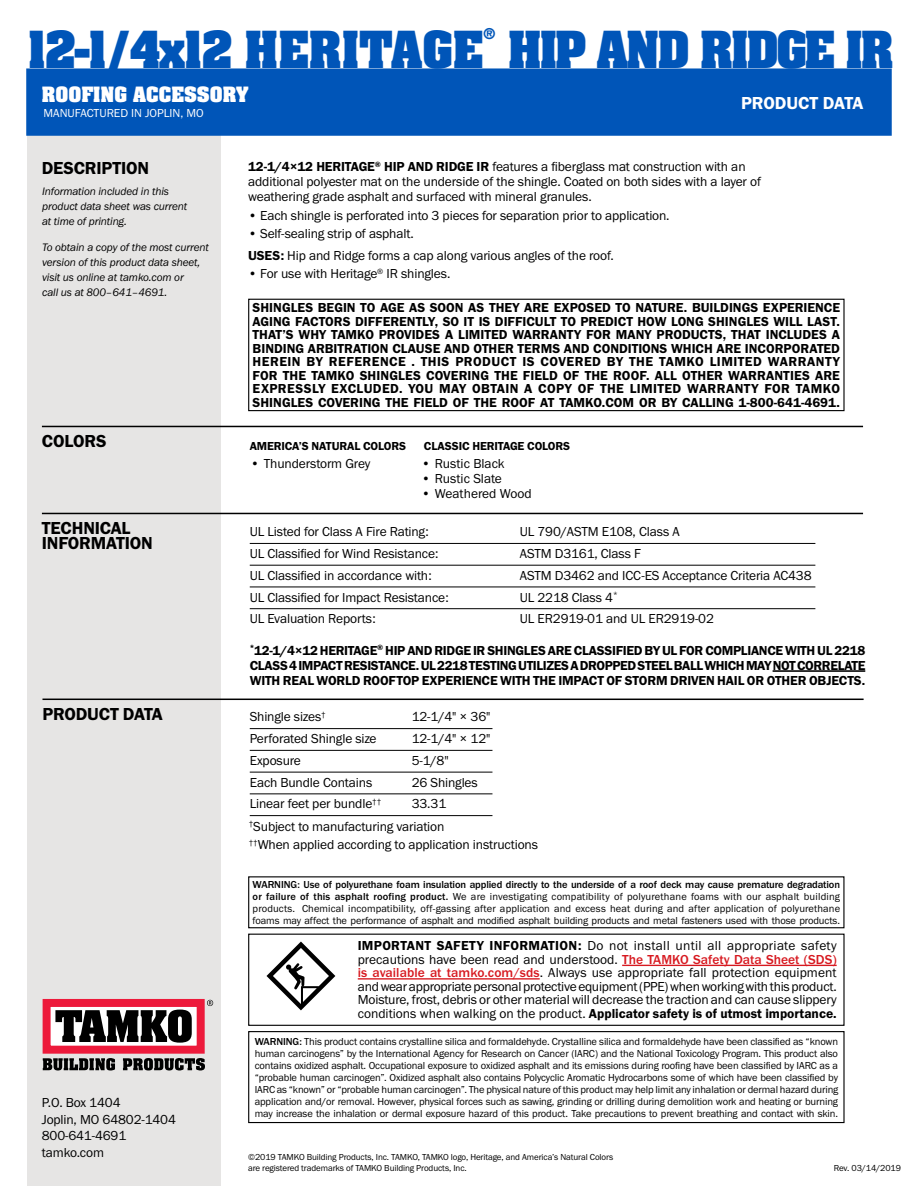
<style>
.page{position:relative;width:918px;height:1188px;background:#fff}
.page>*{position:absolute;margin:0;border:0;box-sizing:border-box;transform-origin:0 0}
.t1{font:700 43.5px "Aachen Std";color:#0055b8}
.t2{font:700 43.5px "Aachen Std";letter-spacing:-.04em;color:#0055b8}
.t3{font:18px/15px "Franklin Gothic URW Dem";letter-spacing:-.01em;color:#000}
.t4{font:18px "Myriad";letter-spacing:.02em;color:#000}
.t5{font:700 18px "Aachen Std";color:#fff}
.t6{font:18px "Franklin Gothic URW Dem";letter-spacing:-.01em;color:#fff}
.t7{font:13.5px/13.5px "Franklin Gothic URW Boo";letter-spacing:-.01em;color:#000}
.t8{font:13.5px/13.5px "Franklin Gothic URW Dem";color:#000;text-align:justify}
.t9{font:700 12.75px "Aachen Std";color:#0055b8}
.t10{font:12px "Franklin Gothic URW Dem";letter-spacing:-.01em;color:#000}
.t11{font:12px "Franklin Gothic URW Boo";color:#fff}
.t12{font:11.25px/15px "Franklin Gothic URW Boo Ita";letter-spacing:-.01em;color:#000}
.t13{font:10.5px/12px "Franklin Gothic URW Boo";letter-spacing:-.01em;color:#000;text-align:justify}
.t14{font:500 10.5px "Franklin Gothic URW";letter-spacing:-.01em;color:#000}
.t15{font:9px/10.8px "Franklin Gothic URW Boo";letter-spacing:-.01em;color:#000}
.s1{font-family:"Franklin Gothic URW Dem"}
.s2{font-family:"Franklin Gothic URW";font-weight:500}
.s3{font-family:"Franklin Gothic URW";font-weight:500;color:#d71920}
.s4{font-family:"Franklin Gothic URW Boo"}
</style>
<div class="page">
<div style="left:27px;top:134px;width:193px;height:1052px;background:#e6e5e4"></div>
<div style="left:26px;top:68px;width:866px;height:68px;background:#0055b8;border:2px solid #0055b8"></div>
<svg style="left:43px;top:1058px;width:72px;height:12px"></svg>
<svg style="left:123px;top:1058px;width:82px;height:13px"></svg>
<div style="left:43px;top:999px;width:162px;height:55px;background:#fff;border:8px solid #ed1a3b"></div>
<svg style="left:55px;top:1010px;width:137px;height:33px"></svg>
<svg style="left:207px;top:1000px;width:6px;height:6px"></svg>
<div style="left:248px;top:1031px;width:597px;height:92px;border:1px solid #000"></div>
<hr style="left:622px;top:965px;width:215px;height:1px;background:#d71920">
<hr style="left:358px;top:978px;width:182px;height:2px;background:#d71920">
<div style="left:248px;top:934px;width:597px;height:92px;border:1px solid #000"></div>
<svg style="left:266px;top:942px;width:69px;height:68px"></svg>
<div style="left:248px;top:876px;width:597px;height:52px;border:1px solid #000"></div>
<hr style="left:250px;top:728px;width:242px;height:1px;background:#000">
<hr style="left:250px;top:750px;width:242px;height:1px;background:#000">
<hr style="left:250px;top:772px;width:242px;height:1px;background:#000">
<hr style="left:250px;top:793px;width:242px;height:1px;background:#000">
<hr style="left:250px;top:815px;width:242px;height:1px;background:#000">
<div style="left:248px;top:299px;width:597px;height:112px;border:1px solid #000"></div>
<hr style="left:250px;top:543px;width:565px;height:1px;background:#000">
<hr style="left:250px;top:565px;width:565px;height:1px;background:#000">
<hr style="left:250px;top:587px;width:565px;height:1px;background:#000">
<hr style="left:250px;top:608px;width:565px;height:1px;background:#000">
<hr style="left:773px;top:670px;width:92px;height:2px;background:#000">
<hr style="left:42px;top:426px;width:821px;height:1px;background:#000">
<hr style="left:42px;top:513px;width:821px;height:1px;background:#000">
<hr style="left:42px;top:699px;width:822px;height:1px;background:#000">
<h1 class="t1" style="left:27px;top:18px;width:458px">12-1/4x12 HERITAGE</h1>
<p class="t9" style="left:483px;top:25px;width:13px">®</p>
<h1 class="t2" style="left:508px;top:18px;width:387px">HIP AND RIDGE IR</h1>
<h2 class="t5" style="left:42px;top:82px;width:209px">ROOFING ACCESSORY</h2>
<p class="t11" style="left:43px;top:106px;width:162px">MANUFACTURED IN JOPLIN, MO</p>
<h2 class="t6" style="left:741px;top:92px;width:124px">PRODUCT DATA</h2>
<h2 class="t3" style="left:42px;top:160px;width:109px">DESCRIPTION</h2>
<p class="t12" style="left:42px;top:184px;width:147px">Information included in this product data sheet was current at time of printing.</p>
<p class="t12" style="left:42px;top:239px;width:168px">To obtain a copy of the most current version of this product data sheet, visit us online at tamko.com or<br>call us at 800–641–4691.</p>
<h2 class="t3" style="left:42px;top:433px;width:66px">COLORS</h2>
<h2 class="t3" style="left:42px;top:520px;width:112px">TECHNICAL<br>INFORMATION</h2>
<h2 class="t3" style="left:42px;top:706px;width:122px">PRODUCT DATA</h2>
<p class="t7" style="left:42px;top:1094px;width:136px;line-height:16.5px">P.O. Box 1404<br>Joplin, MO 64802-1404<br>800-641-4691 tamko.com</p>
<p class="t7" style="left:248px;top:159px;width:514px;line-height:15px"><span class="s1">12-1/4×12 HERITAGE</span><sup>®</sup> <span class="s1">HIP AND RIDGE IR</span> features a fiberglass mat construction with an additional polyester mat on the underside of the shingle. Coated on both sides with a layer of weathering grade asphalt and surfaced with mineral granules.</p>
<p class="t7" style="left:248px;top:208px;width:423px">• Each shingle is perforated into 3 pieces for separation prior to application.</p>
<p class="t7" style="left:248px;top:222px;width:367px;line-height:21.8px">• Self-sealing strip of asphalt.<br><span class="s1">USES:</span> Hip and Ridge forms a cap along various angles of the roof.</p>
<p class="t7" style="left:248px;top:267px;width:204px">• For use with Heritage<sup>®</sup> IR shingles.</p>
<p class="t8" style="left:253px;top:301px;width:589px">SHINGLES BEGIN TO AGE AS SOON AS THEY ARE EXPOSED TO NATURE. BUILDINGS EXPERIENCE AGING FACTORS DIFFERENTLY, SO IT IS DIFFICULT TO PREDICT HOW LONG SHINGLES WILL LAST.<br>THAT’S WHY TAMKO PROVIDES A LIMITED WARRANTY FOR MANY PRODUCTS, THAT INCLUDES A BINDING ARBITRATION CLAUSE AND OTHER TERMS AND CONDITIONS WHICH ARE INCORPORATED HEREIN BY REFERENCE . THIS PRODUCT IS COVERED BY THE TAMKO LIMITED WARRANTY FOR THE TAMKO SHINGLES COVERING THE FIELD OF THE ROOF. ALL OTHER WARRANTIES ARE EXPRESSLY EXCLUDED. YOU MAY OBTAIN A COPY OF THE LIMITED WARRANTY FOR TAMKO SHINGLES COVERING THE FIELD OF THE ROOF AT TAMKO.COM OR BY CALLING 1-800-641-4691.</p>
<p class="t10" style="left:250px;top:439px;width:158px">AMERICA’S NATURAL COLORS</p>
<p class="t7" style="left:250px;top:456px;width:121px">• Thunderstorm Grey</p>
<p class="t10" style="left:424px;top:439px;width:148px">CLASSIC HERITAGE COLORS</p>
<p class="t7" style="left:421px;top:456px;width:85px">• Rustic Black</p>
<p class="t7" style="left:421px;top:472px;width:82px">• Rustic Slate</p>
<p class="t7" style="left:421px;top:487px;width:112px">• Weathered Wood</p>
<p class="t7" style="left:250px;top:525px;width:181px">UL Listed for Class A Fire Rating:</p>
<p class="t7" style="left:520px;top:525px;width:162px">UL 790/ASTM E108, Class A</p>
<p class="t7" style="left:250px;top:547px;width:190px">UL Classified for Wind Resistance:</p>
<p class="t7" style="left:520px;top:547px;width:123px">ASTM D3161, Class F</p>
<p class="t7" style="left:250px;top:568px;width:184px">UL Classified in accordance with:</p>
<p class="t7" style="left:520px;top:568px;width:293px">ASTM D3462 and ICC-ES Acceptance Criteria AC438</p>
<p class="t7" style="left:250px;top:590px;width:201px">UL Classified for Impact Resistance:</p>
<p class="t7" style="left:520px;top:590px;width:99px">UL 2218 Class 4<sup>*</sup></p>
<p class="t7" style="left:250px;top:612px;width:127px">UL Evaluation Reports:</p>
<p class="t7" style="left:520px;top:612px;width:196px">UL ER2919-01 and UL ER2919-02</p>
<p class="t8" style="left:250px;top:642px;width:617px;line-height:15px"><sup>*</sup>12-1/4×12 HERITAGE<sup>®</sup> HIP AND RIDGE IR SHINGLES ARE CLASSIFIED BY UL FOR COMPLIANCE WITH UL 2218<br>CLASS 4 IMPACT RESISTANCE. UL 2218 TESTING UTILIZES A DROPPED STEEL BALL WHICH MAY NOT CORRELATE WITH REAL WORLD ROOFTOP EXPERIENCE WITH THE IMPACT OF STORM DRIVEN HAIL OR OTHER OBJECTS.</p>
<p class="t7" style="left:250px;top:710px;width:78px">Shingle sizes<sup>†</sup></p>
<p class="t7" style="left:412px;top:710px;width:80px">12-1/4" × 36"</p>
<p class="t7" style="left:250px;top:732px;width:128px">Perforated Shingle size</p>
<p class="t7" style="left:412px;top:732px;width:80px">12-1/4" × 12"</p>
<p class="t7" style="left:250px;top:753px;width:53px">Exposure</p>
<p class="t7" style="left:412px;top:753px;width:38px">5-1/8"</p>
<p class="t7" style="left:250px;top:775px;width:124px">Each Bundle Contains</p>
<p class="t7" style="left:412px;top:775px;width:68px">26 Shingles</p>
<p class="t7" style="left:250px;top:797px;width:133px">Linear feet per bundle<sup>††</sup></p>
<p class="t7" style="left:412px;top:797px;width:36px">33.31</p>
<p class="t7" style="left:249px;top:817px;width:291px;line-height:18.3px"><sup>†</sup>Subject to manufacturing variation<br><sup>††</sup>When applied according to application instructions</p>
<p class="t14" style="left:253px;top:878px;width:589px">WARNING: Use of polyurethane foam insulation applied directly to the underside of a roof deck may cause premature degradation</p>
<p class="t13" style="left:253px;top:890px;width:589px"><span class="s2">or failure of this asphalt roofing product.</span> We are investigating compatibility of polyurethane foams with our asphalt building products. Chemical incompatibility, off-gassing after application and excess heat during and after application of polyurethane foams may affect the performance of asphalt and modified asphalt building products and metal fasteners used with those products.</p>
<h2 class="t4" style="left:367px;top:915px;width:48px">1 inch</h2>
<p class="t7" style="left:358px;top:939px;width:481px;text-align:justify"><span class="s1">IMPORTANT SAFETY INFORMATION:</span> Do not install until all appropriate safety precautions have been read and understood. <span class="s3">The TAMKO Safety Data Sheet (SDS) is available at tamko.com/sds</span>. Always use appropriate fall protection equipment and wear appropriate personal protective equipment (PPE) when working with this product.<br>Moisture, frost, debris or other material will decrease the traction and can cause slippery</p>
<p class="t8" style="left:358px;top:1007px;width:480px"><span class="s4">conditions when walking on the product.</span> Applicator safety is of utmost importance.</p>
<h2 class="t4" style="left:367px;top:1027px;width:62px">1.5 inch</h2>
<p class="t13" style="left:255px;top:1035px;width:585px"><span class="s2">WARNING:</span> This product contains crystalline silica and formaldehyde. Crystalline silica and formaldehyde have been classified as “known human carcinogens” by the International Agency for Research on Cancer (IARC) and the National Toxicology Program. This product also contains oxidized asphalt. Occupational exposure to oxidized asphalt and its emissions during roofing have been classified by IARC as a “probable human carcinogen”. Oxidized asphalt also contains Polycyclic Aromatic Hydrocarbons some of which have been classified by IARC as “known” or “probable human carcinogen”. The physical nature of this product may help limit any inhalation or dermal hazard during application and/or removal. However, physical forces such as sawing, grinding or drilling during demolition work and heating or burning may increase the inhalation or dermal exposure hazard of this product. Take precautions to prevent breathing and contact with skin.</p>
<h2 class="t4" style="left:367px;top:1147px;width:48px">2 inch</h2>
<p class="t15" style="left:248px;top:1151px;width:367px">©2019 TAMKO Building Products, Inc. TAMKO, TAMKO logo, Heritage, and America’s Natural Colors are registered trademarks of TAMKO Building Products, Inc.</p>
<p class="t15" style="left:834px;top:1162px;width:69px">Rev. 03/14/2019</p>
</div>
